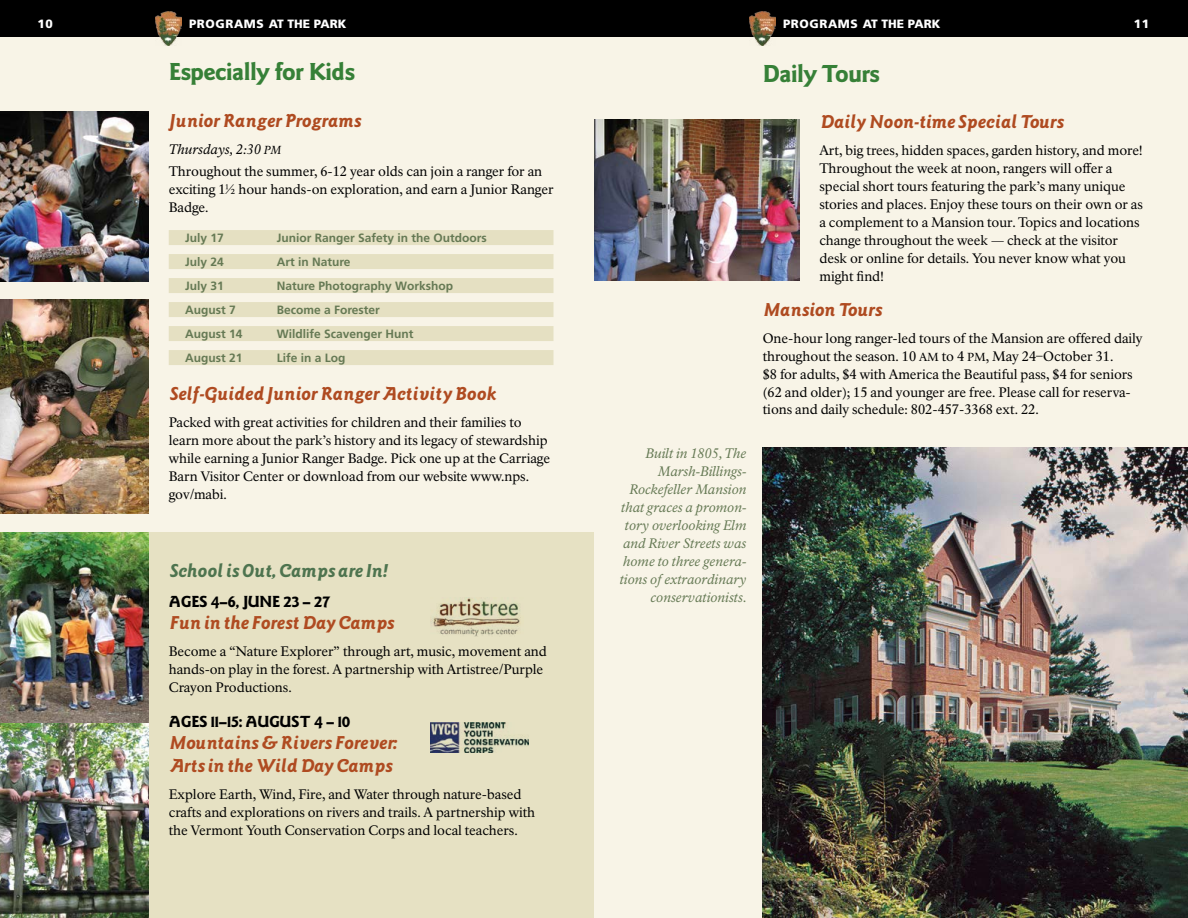
<style>
.page{position:relative;width:1188px;height:918px;background:#f8f4e7}
.page>*{position:absolute;margin:0;border:0;box-sizing:border-box;transform-origin:0 0}
.t1{font:700 25.5px "Goudy Sans";letter-spacing:-.025em;color:#368037}
.t2{font:italic 700 16.5px/22.5px "Goudy Sans";letter-spacing:-.04em;color:#af4b21}
.t3{font:italic 700 16.5px "Goudy Sans";letter-spacing:-.04em;color:#4e744f}
.t4{font:700 14.25px "Goudy Sans";letter-spacing:-.04em;color:#000}
.t5{font:13.5px/18px "NPS Rawlinson T";letter-spacing:-.005em;color:#000}
.t6{font:italic 13.5px/18px "NPS Rawlinson T";color:#657954;text-align:right}
.t7{font:700 12px "Frutiger";color:#657954}
.t8{font:900 12px "Frutiger";letter-spacing:.05em;color:#fff}
.t9{font:12px "Frutiger Black SC850";color:#fff}
.s1{font-style:italic}
.s2{font-family:"NPS Rawlinson T Italic SC850";font-size:11.55px}
.s3{font-family:"NPS Rawlinson T SC850";font-size:11.55px}
</style>
<div class="page">
<div style="left:0;top:0;width:1188px;height:37px;background:#000"></div>
<img style="left:156px;top:11px;width:26px;height:35px">
<img style="left:750px;top:11px;width:26px;height:35px">
<div style="left:0;top:533px;width:593px;height:385px;background:#e6e1c3"></div>
<div style="left:169px;top:230px;width:384px;height:15px;background:#e5e0c2"></div>
<div style="left:169px;top:254px;width:384px;height:15px;background:#e5e0c2"></div>
<div style="left:169px;top:278px;width:384px;height:15px;background:#e5e0c2"></div>
<div style="left:169px;top:302px;width:384px;height:15px;background:#e5e0c2"></div>
<div style="left:169px;top:326px;width:384px;height:15px;background:#e5e0c2"></div>
<div style="left:169px;top:350px;width:384px;height:15px;background:#e5e0c2"></div>
<img style="left:431px;top:722px;width:98px;height:30px">
<img style="left:431px;top:597px;width:90px;height:39px">
<img style="left:0;top:299px;width:148px;height:214px">
<img style="left:0;top:112px;width:148px;height:170px">
<img style="left:763px;top:448px;width:425px;height:470px">
<img style="left:594px;top:120px;width:205px;height:160px">
<img style="left:0;top:533px;width:148px;height:385px">
<p class="t9" style="left:38px;top:16px;width:17px">10</p>
<p class="t8" style="left:189px;top:16px;width:159px">PROGRAMS AT THE PARK</p>
<p class="t8" style="left:783px;top:16px;width:159px">PROGRAMS AT THE PARK</p>
<p class="t9" style="left:1134px;top:16px;width:17px">11</p>
<h1 class="t1" style="left:169px;top:57px;width:188px">Especially for Kids</h1>
<p class="t2" style="left:169px;top:109px;width:194px">Junior Ranger Programs</p>
<p class="t5" style="left:169px;top:138px;width:375px;line-height:22.5px"><span class="s1">Thursdays, 2:30</span> <span class="s2">pm<br></span>Throughout the summer, 6-12 year olds can join a ranger for an</p>
<p class="t5" style="left:169px;top:180px;width:386px">exciting 1½ hour hands-on exploration, and earn a Junior Ranger<br>Badge.</p>
<p class="t7" style="left:185px;top:231px;width:40px">July 17</p>
<p class="t7" style="left:277px;top:231px;width:212px">Junior Ranger Safety in the Outdoors</p>
<p class="t7" style="left:185px;top:255px;width:40px">July 24</p>
<p class="t7" style="left:277px;top:255px;width:75px">Art in Nature</p>
<p class="t7" style="left:185px;top:279px;width:40px">July 31</p>
<p class="t7" style="left:277px;top:279px;width:178px">Nature Photography Workshop</p>
<p class="t7" style="left:185px;top:303px;width:52px">August 7</p>
<p class="t7" style="left:277px;top:303px;width:105px">Become a Forester</p>
<p class="t7" style="left:185px;top:327px;width:59px">August 14</p>
<p class="t7" style="left:277px;top:327px;width:138px">Wildlife Scavenger Hunt</p>
<p class="t7" style="left:185px;top:351px;width:59px">August 21</p>
<p class="t7" style="left:277px;top:351px;width:70px">Life in a Log</p>
<p class="t2" style="left:169px;top:382px;width:330px">Self-Guided Junior Ranger Activity Book</p>
<p class="t5" style="left:169px;top:413px;width:383px">Packed with great activities for children and their families to learn more about the park’s history and its legacy of stewardship while earning a Junior Ranger Badge. Pick one up at the Carriage Barn Visitor Center or download from our website www.nps. gov/mabi.</p>
<h1 class="t1" style="left:763px;top:58px;width:119px">Daily Tours</h1>
<p class="t2" style="left:819px;top:110px;width:246px">Daily Noon-time Special Tours</p>
<p class="t5" style="left:819px;top:141px;width:325px">Art, big trees, hidden spaces, garden history, and more!<br>Throughout the week at noon, rangers will offer a special short tours featuring the park’s many unique stories and places. Enjoy these tours on their own or as a complement to a Mansion tour. Topics and locations change throughout the week — check at the visitor desk or online for details. You never know what you might find!</p>
<p class="t2" style="left:763px;top:298px;width:121px">Mansion Tours</p>
<p class="t5" style="left:763px;top:329px;width:382px">One-hour long ranger-led tours of the Mansion are offered daily throughout the season. 10 <span class="s3">AM</span> to 4 <span class="s3">PM</span>, May 24–October 31.<br>$8 for adults, $4 with America the Beautiful pass, $4 for seniors (62 and older); 15 and younger are free. Please call for reserva&shy;tions and daily schedule: 802-457-3368 ext. 22.</p>
<p class="t6" style="left:620px;top:444px;width:129px">Built in 1805, The<br>Marsh-Billings-<br>Rockefeller Mansion that graces a promon&shy;tory overlooking Elm and River Streets was home to three genera&shy;tions of extraordinary conservationists.</p>
<p class="t3" style="left:169px;top:560px;width:220px">School is Out, Camps are In!</p>
<p class="t4" style="left:169px;top:592px;width:164px">AGES 4–6, JUNE 23 – 27</p>
<p class="t2" style="left:169px;top:612px;width:227px">Fun in the Forest Day Camps</p>
<p class="t5" style="left:169px;top:643px;width:380px">Become a “Nature Explorer” through art, music, movement and hands-on play in the forest. A partnership with Artistree/Purple<br>Crayon Productions.</p>
<p class="t4" style="left:169px;top:712px;width:183px">AGES 11–15: AUGUST 4 – 10</p>
<p class="t2" style="left:169px;top:732px;width:230px">Mountains &amp; Rivers Forever:<br>Arts in the Wild Day Camps</p>
<p class="t5" style="left:169px;top:785px;width:368px">Explore Earth, Wind, Fire, and Water through nature-based crafts and explorations on rivers and trails. A partnership with the Vermont Youth Conservation Corps and local teachers.</p>
</div>
